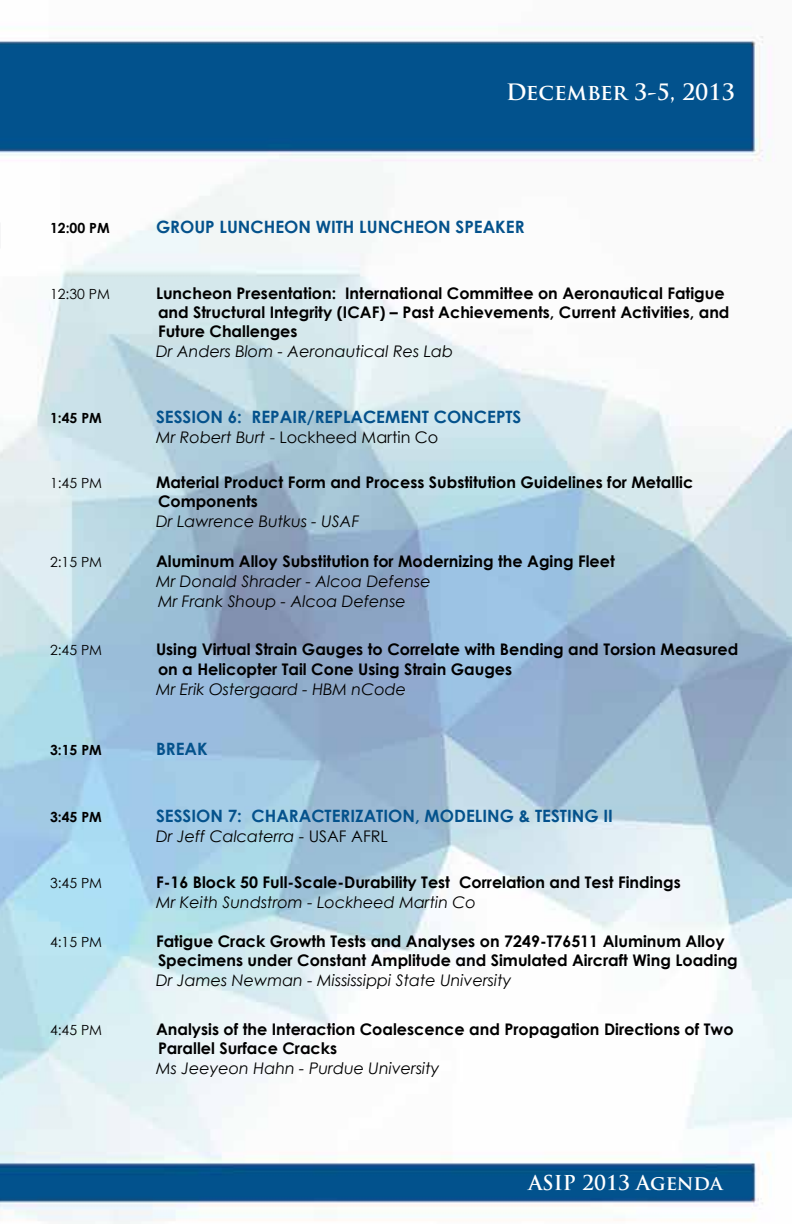
<style>
.page{position:relative;width:792px;height:1224px;background:#fff}
.page>*{position:absolute;margin:0;border:0;box-sizing:border-box;transform-origin:0 0}
.t1{font:700 22px "Trajan Pro";color:#fff}
.t2{font:700 20px "Trajan Pro";color:#fff}
.t3{font:700 17px "Century Gothic";color:#04528c}
.t4{font:700 16px/19.2px "Century Gothic";color:#000}
.t5{font:italic 16px/20px "Century Gothic";color:#000}
.t6{font:16px "Century Gothic";color:#000}
.t7{font:14px "Century Gothic";color:#000}
.t8{font:700 14px "Century Gothic";color:#000}
.s1{font-style:italic}
.s2{font-style:normal}
</style>
<div class="page">
<img style="left:0;top:26px;width:792px;height:1198px">
<h1 class="t1" style="left:506px;top:79px;width:230px">December 3-5, 2013</h1>
<p class="t8" style="left:50px;top:219px;width:61px">12:00 PM</p>
<p class="t3" style="left:156px;top:216px;width:370px">GROUP LUNCHEON WITH LUNCHEON SPEAKER</p>
<p class="t7" style="left:50px;top:285px;width:61px">12:30 PM</p>
<p class="t4" style="left:156px;top:283px;width:575px">Luncheon Presentation: International Committee on Aeronautical Fatigue and Structural Integrity (ICAF) – Past Achievements, Current Activities, and<br>Future Challenges</p>
<p class="t5" style="left:156px;top:341px;width:299px">Dr Anders Blom - Aeronautical Res Lab</p>
<p class="t8" style="left:50px;top:409px;width:53px">1:45 PM</p>
<p class="t3" style="left:156px;top:406px;width:367px">SESSION 6: REPAIR/REPLACEMENT CONCEPTS</p>
<p class="t6" style="left:156px;top:427px;width:284px"><span class="s1">Mr Robert Burt</span> - Lockheed Martin Co</p>
<p class="t7" style="left:50px;top:475px;width:54px">1:45 PM</p>
<p class="t4" style="left:156px;top:472px;width:539px">Material Product Form and Process Substitution Guidelines for Metallic<br>Components</p>
<p class="t5" style="left:156px;top:511px;width:205px">Dr Lawrence Butkus - USAF</p>
<p class="t7" style="left:50px;top:553px;width:54px">2:15 PM</p>
<p class="t4" style="left:156px;top:551px;width:460px">Aluminum Alloy Substitution for Modernizing the Aging Fleet</p>
<p class="t5" style="left:156px;top:571px;width:276px">Mr Donald Shrader - Alcoa Defense<br>Mr Frank Shoup - Alcoa Defense</p>
<p class="t7" style="left:50px;top:642px;width:54px">2:45 PM</p>
<p class="t4" style="left:156px;top:640px;width:584px">Using Virtual Strain Gauges to Correlate with Bending and Torsion Measured on a Helicopter Tail Cone Using Strain Gauges</p>
<p class="t5" style="left:156px;top:679px;width:252px">Mr Erik Ostergaard - HBM nCode</p>
<p class="t8" style="left:50px;top:741px;width:53px">3:15 PM</p>
<p class="t3" style="left:156px;top:738px;width:53px">BREAK</p>
<p class="t8" style="left:50px;top:808px;width:53px">3:45 PM</p>
<p class="t3" style="left:156px;top:805px;width:458px">SESSION 7: CHARACTERIZATION, MODELING &amp; TESTING II</p>
<p class="t5" style="left:156px;top:826px;width:233px">Dr Jeff Calcaterra <span class="s2">- USAF AFRL</span></p>
<p class="t7" style="left:50px;top:874px;width:54px">3:45 PM</p>
<p class="t4" style="left:156px;top:872px;width:526px">F-16 Block 50 Full-Scale-Durability Test Correlation and Test Findings</p>
<p class="t5" style="left:156px;top:892px;width:322px">Mr Keith Sundstrom - Lockheed Martin Co</p>
<p class="t7" style="left:50px;top:933px;width:54px">4:15 PM</p>
<p class="t4" style="left:156px;top:931px;width:583px">Fatigue Crack Growth Tests and Analyses on 7249-T76511 Aluminum Alloy<br>Specimens under Constant Amplitude and Simulated Aircraft Wing Loading</p>
<p class="t5" style="left:156px;top:970px;width:357px">Dr James Newman - Mississippi State University</p>
<p class="t7" style="left:50px;top:1021px;width:54px">4:45 PM</p>
<p class="t4" style="left:156px;top:1019px;width:579px">Analysis of the Interaction Coalescence and Propagation Directions of Two<br>Parallel Surface Cracks</p>
<p class="t5" style="left:156px;top:1058px;width:285px">Ms Jeeyeon Hahn - Purdue University</p>
<p class="t2" style="left:528px;top:1171px;width:196px">ASIP 2013 Agenda</p>
</div>
